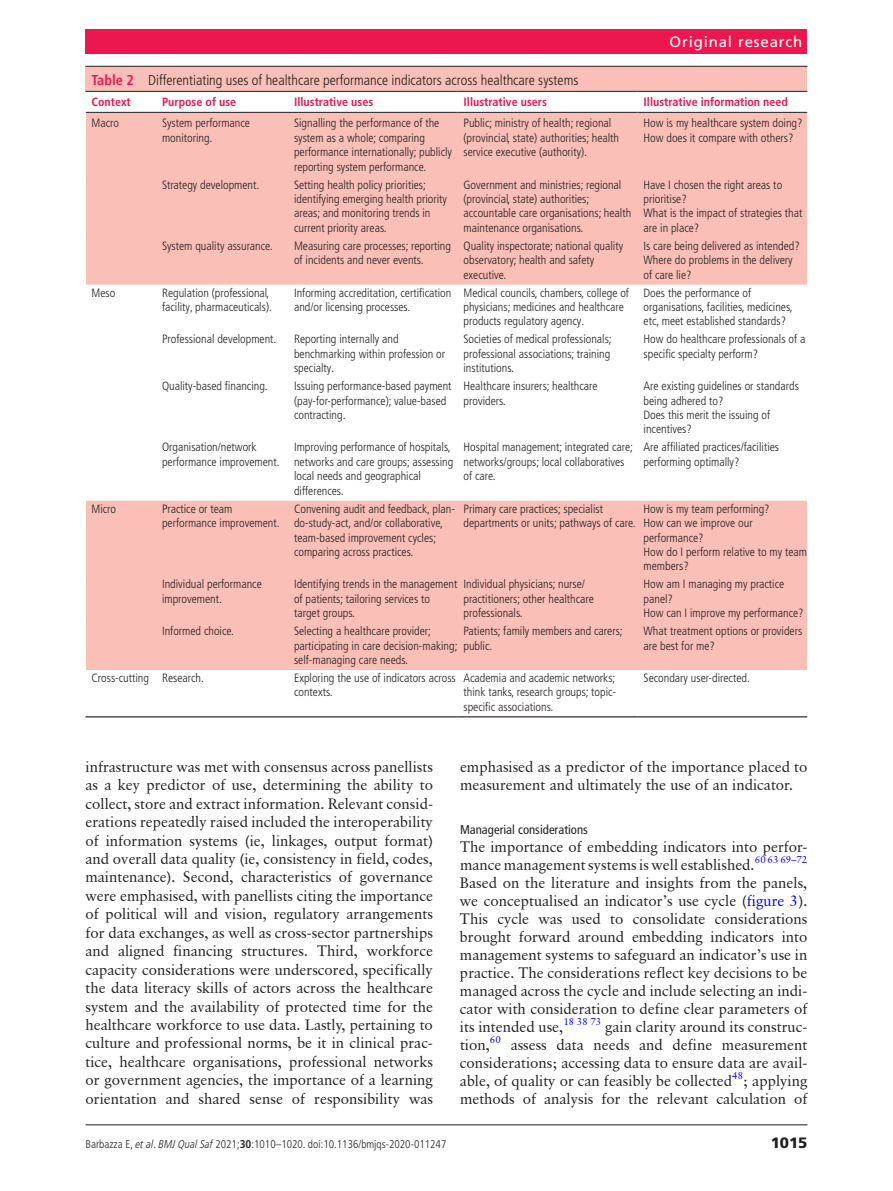
<style>
.page{position:relative;width:893px;height:1191px;background:#fff}
.page>*{position:absolute;margin:0;border:0;box-sizing:border-box;transform-origin:0 0}
.t1{font:15px/18.5px "Classical Garamond BT";color:#231f20;text-align:justify}
.t2{font:15px "Frutiger LT Std";letter-spacing:.055em;color:#fff}
.t3{font:900 15px "Frutiger LT Std";color:#231f20}
.t4{font:300 condensed 14.25px "Frutiger LT Pro";color:#231f20}
.t5{font:condensed 12.75px "Frutiger LT Std";color:#231f20}
.t6{font:300 condensed 12px/14.4px "Frutiger LT Pro";color:#231f20}
.t7{font:700 condensed 12px "Frutiger LT Pro";color:#ed174f}
.t8{font:300 condensed 11.25px "Frutiger LT Pro";color:#231f20}
.t9{font:9.9px "Classical Garamond BT";color:#00f}
.s1{font-weight:700;color:#ed174f}
.s2{color:#00f}
.s3{font-style:italic}
.s4{font-weight:700}
</style>
<div class="page">
<hr style="left:86px;top:1124px;width:721px;height:1px;background:#231f20">
<div style="left:86px;top:30px;width:721px;height:24px;background:#ed174f"></div>
<div style="left:86px;top:66px;width:721px;height:651px;background:#fabfb7"></div>
<hr style="left:86px;top:66px;width:721px;height:1px;background:#231f20">
<svg style="left:86px;top:285px;width:721px;height:431px;fill:#fff"></svg>
<hr style="left:86px;top:112px;width:70px;height:1px;background:#231f20">
<hr style="left:156px;top:112px;width:132px;height:1px;background:#231f20">
<hr style="left:288px;top:112px;width:170px;height:1px;background:#231f20">
<hr style="left:458px;top:112px;width:180px;height:1px;background:#231f20">
<hr style="left:638px;top:112px;width:169px;height:1px;background:#231f20">
<hr style="left:85px;top:716px;width:71px;height:1px;background:#231f20">
<hr style="left:156px;top:716px;width:132px;height:1px;background:#231f20">
<hr style="left:288px;top:716px;width:170px;height:1px;background:#231f20">
<hr style="left:458px;top:716px;width:180px;height:1px;background:#231f20">
<hr style="left:638px;top:716px;width:170px;height:1px;background:#231f20">
<svg style="left:85px;top:91px;width:723px;height:21px;background:#f4f4f4"></svg>
<p class="t2" style="left:670px;top:33px;width:134px">Original research</p>
<p class="t4" style="left:92px;top:72px;width:488px"><span class="s1">Table 2</span> Differentiating uses of healthcare performance indicators across healthcare systems</p>
<p class="t7" style="left:92px;top:95px;width:41px">Context</p>
<p class="t7" style="left:162px;top:95px;width:76px">Purpose of use</p>
<p class="t7" style="left:294px;top:95px;width:81px">Illustrative uses</p>
<p class="t7" style="left:464px;top:95px;width:85px">Illustrative users</p>
<p class="t7" style="left:644px;top:95px;width:146px">Illustrative information need</p>
<p class="t6" style="left:92px;top:116px;width:29px">Macro</p>
<p class="t6" style="left:162px;top:116px;width:90px">System performance monitoring.</p>
<p class="t6" style="left:294px;top:116px;width:160px">Signalling the performance of the system as a whole; comparing performance internationally; publicly reporting system performance.</p>
<p class="t6" style="left:464px;top:116px;width:157px">Public; ministry of health; regional (provincial, state) authorities; health service executive (authority).</p>
<p class="t6" style="left:644px;top:116px;width:160px">How is my healthcare system doing?<br>How does it compare with others?</p>
<p class="t6" style="left:162px;top:177px;width:99px">Strategy development.</p>
<p class="t6" style="left:294px;top:177px;width:154px">Setting health policy priorities; identifying emerging health priority areas; and monitoring trends in current priority areas.</p>
<p class="t6" style="left:464px;top:177px;width:169px">Government and ministries; regional (provincial, state) authorities; accountable care organisations; health maintenance organisations.</p>
<p class="t6" style="left:644px;top:177px;width:160px">Have I chosen the right areas to prioritise?<br>What is the impact of strategies that are in place?</p>
<p class="t6" style="left:162px;top:238px;width:112px">System quality assurance.</p>
<p class="t6" style="left:294px;top:238px;width:158px">Measuring care processes; reporting of incidents and never events.</p>
<p class="t6" style="left:464px;top:238px;width:161px">Quality inspectorate; national quality observatory; health and safety executive.</p>
<p class="t6" style="left:644px;top:238px;width:158px">Is care being delivered as intended?<br>Where do problems in the delivery of care lie?</p>
<p class="t6" style="left:92px;top:285px;width:25px">Meso</p>
<p class="t6" style="left:162px;top:285px;width:111px">Regulation (professional, facility, pharmaceuticals).</p>
<p class="t6" style="left:294px;top:285px;width:159px">Informing accreditation, certification and/or licensing processes.</p>
<p class="t6" style="left:464px;top:285px;width:167px">Medical councils, chambers, college of physicians; medicines and healthcare products regulatory agency.</p>
<p class="t6" style="left:644px;top:285px;width:151px">Does the performance of organisations, facilities, medicines, etc, meet established standards?</p>
<p class="t6" style="left:162px;top:332px;width:116px">Professional development.</p>
<p class="t6" style="left:294px;top:332px;width:153px">Reporting internally and benchmarking within profession or specialty.</p>
<p class="t6" style="left:464px;top:332px;width:150px">Societies of medical professionals; professional associations; training institutions.</p>
<p class="t6" style="left:644px;top:332px;width:163px">How do healthcare professionals of a specific specialty perform?</p>
<p class="t6" style="left:162px;top:379px;width:107px">Quality-based financing.</p>
<p class="t6" style="left:294px;top:379px;width:159px">Issuing performance-based payment (pay-for-performance); value-based contracting.</p>
<p class="t6" style="left:464px;top:379px;width:136px">Healthcare insurers; healthcare providers.</p>
<p class="t6" style="left:644px;top:379px;width:157px">Are existing guidelines or standards being adhered to?<br>Does this merit the issuing of incentives?</p>
<p class="t6" style="left:162px;top:440px;width:119px">Organisation/network performance improvement.</p>
<p class="t6" style="left:294px;top:440px;width:161px">Improving performance of hospitals, networks and care groups; assessing local needs and geographical differences.</p>
<p class="t6" style="left:464px;top:440px;width:171px">Hospital management; integrated care; networks/groups; local collaboratives of care.</p>
<p class="t6" style="left:644px;top:440px;width:137px">Are affiliated practices/facilities performing optimally?</p>
<p class="t6" style="left:92px;top:501px;width:26px">Micro</p>
<p class="t6" style="left:162px;top:501px;width:119px">Practice or team performance improvement.</p>
<p class="t6" style="left:294px;top:501px;width:162px">Convening audit and feedback, plan&shy;do-study-act, and/or collaborative, team-based improvement cycles; comparing across practices.</p>
<p class="t6" style="left:464px;top:501px;width:174px">Primary care practices; specialist departments or units; pathways of care.</p>
<p class="t6" style="left:644px;top:501px;width:165px">How is my team performing?<br>How can we improve our performance?<br>How do I perform relative to my team members?</p>
<p class="t6" style="left:162px;top:577px;width:101px">Individual performance improvement.</p>
<p class="t6" style="left:294px;top:577px;width:165px">Identifying trends in the management of patients; tailoring services to target groups.</p>
<p class="t6" style="left:464px;top:577px;width:132px">Individual physicians; nurse/ practitioners; other healthcare professionals.</p>
<p class="t6" style="left:644px;top:577px;width:162px">How am I managing my practice panel?<br>How can I improve my performance?</p>
<p class="t6" style="left:162px;top:624px;width:74px">Informed choice.</p>
<p class="t6" style="left:294px;top:624px;width:165px">Selecting a healthcare provider; participating in care decision-making; self-managing care needs.</p>
<p class="t6" style="left:464px;top:624px;width:161px">Patients; family members and carers; public.</p>
<p class="t6" style="left:644px;top:624px;width:160px">What treatment options or providers are best for me?</p>
<p class="t6" style="left:92px;top:670px;width:114px">Cross-cutting Research.</p>
<p class="t6" style="left:294px;top:670px;width:163px">Exploring the use of indicators across contexts.</p>
<p class="t6" style="left:464px;top:670px;width:154px;text-align:justify">Academia and academic networks; think tanks, research groups; topic&shy;specific associations.</p>
<p class="t6" style="left:644px;top:670px;width:108px">Secondary user-directed.</p>
<p class="t1" style="left:86px;top:757px;width:349px">infrastructure was met with consensus across panellists as a key predictor of use, determining the ability to collect, store and extract information. Relevant consid&shy;erations repeatedly raised included the interoperability of information systems (ie, linkages, output format) and overall data quality (ie, consistency in field, codes, maintenance). Second, characteristics of governance were emphasised, with panellists citing the importance of political will and vision, regulatory arrangements for data exchanges, as well as cross-sector partnerships and aligned financing structures. Third, workforce capacity considerations were underscored, specifically the data literacy skills of actors across the healthcare system and the availability of protected time for the healthcare workforce to use data. Lastly, pertaining to culture and professional norms, be it in clinical prac&shy;tice, healthcare organisations, professional networks or government agencies, the importance of a learning orientation and shared sense of responsibility was</p>
<p class="t1" style="left:460px;top:757px;width:349px;line-height:18px">emphasised as a predictor of the importance placed to measurement and ultimately the use of an indicator.</p>
<p class="t5" style="left:460px;top:822px;width:129px">Managerial considerations</p>
<p class="t1" style="left:460px;top:837px;width:349px;line-height:18px">The importance of embedding indicators into perfor&shy;mance management systems is well established.</p>
<p class="t9" style="left:755px;top:853px;width:54px">60 63 69–72</p>
<p class="t1" style="left:460px;top:873px;width:349px;line-height:18px">Based on the literature and insights from the panels, we conceptualised an indicator’s use cycle (<span class="s2">figure 3</span>).<br>This cycle was used to consolidate considerations brought forward around embedding indicators into management systems to safeguard an indicator’s use in practice. The considerations reflect key decisions to be managed across the cycle and include selecting an indi&shy;cator with consideration to define clear parameters of its intended use,<sup>18</sup> <sup>38</sup> <sup>73</sup> gain clarity around its construc&shy;tion,</p>
<p class="t9" style="left:490px;top:1033px;width:13px">60</p>
<p class="t1" style="left:460px;top:1035px;width:349px;line-height:18px;text-indent:51px">assess data needs and define measurement considerations; accessing data to ensure data are avail&shy;able, of quality or can feasibly be collected</p>
<p class="t9" style="left:732px;top:1069px;width:13px">48</p>
<p class="t1" style="left:460px;top:1071px;width:349px;line-height:18px;text-align:right">; applying<br>methods of analysis for the relevant calculation of</p>
<p class="t8" style="left:86px;top:1137px;width:362px">Barbazza E, <span class="s3">et al</span>. <span class="s3">BMJ Qual Saf</span> 2021;<span class="s4">30</span>:1010–1020. doi:10.1136/bmjqs-2020-011247</p>
<p class="t3" style="left:771px;top:1133px;width:38px">1015</p>
</div>
